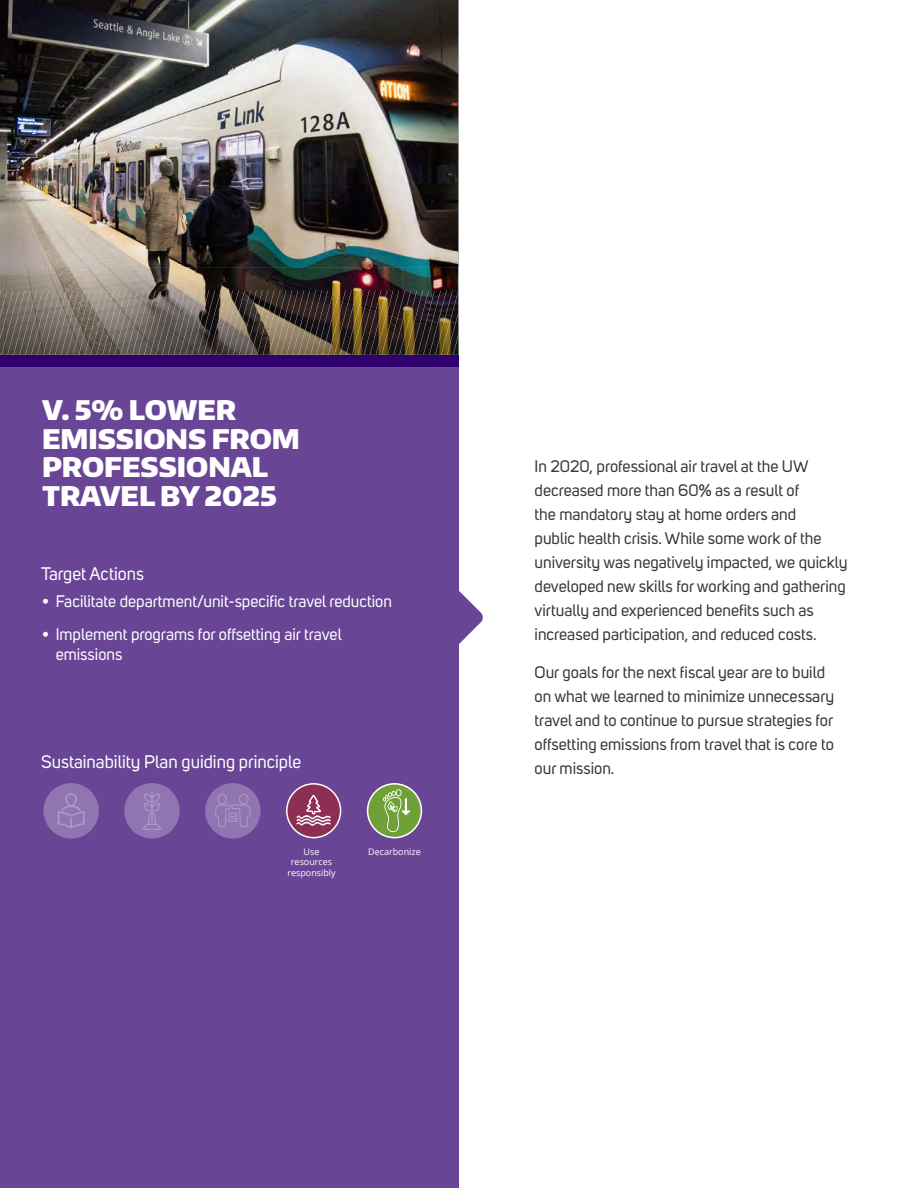
<style>
.page{position:relative;width:918px;height:1188px;background:#fff}
.page>*{position:absolute;margin:0;border:0;box-sizing:border-box;transform-origin:0 0}
.t1{font:900 27px/28.5px "Encode Sans Normal";color:#fff}
.t2{font:18px "Uni Sans";color:#fff}
.t3{font:16.5px/24px "Uni Sans";color:#393536}
.t4{font:16.5px/19.5px "Uni Sans";color:#fff}
.t5{font:9px/10.5px "Open Sans";color:#fff;text-align:center}
</style>
<div class="page">
<img style="left:0;top:0;width:458px;height:267px">
<img style="left:0;top:267px;width:458px;height:88px">
<img style="left:0;top:291px;width:2px;height:48px">
<img style="left:13px;top:291px;width:445px;height:64px">
<img style="left:447px;top:313px;width:11px;height:42px">
<img style="left:453px;top:335px;width:5px;height:20px">
<svg style="left:458px;top:267px;width:1px;height:88px"></svg>
<div style="left:0;top:361px;width:459px;height:827px;background:#694596"></div>
<div style="left:0;top:355px;width:459px;height:12px;background:#31006f"></div>
<svg style="left:459px;top:591px;width:24px;height:53px"></svg>
<div style="left:44px;top:784px;width:54px;height:54px;background:#9075b1;border-radius:50%"></div>
<div style="left:43px;top:783px;width:56px;height:56px;border:2px solid #9075b1;border-radius:50%"></div>
<svg style="left:58px;top:793px;width:27px;height:36px"></svg>
<div style="left:125px;top:784px;width:54px;height:54px;background:#9075b1;border-radius:50%"></div>
<div style="left:124px;top:783px;width:56px;height:56px;border:2px solid #9075b1;border-radius:50%"></div>
<svg style="left:142px;top:792px;width:20px;height:38px"></svg>
<div style="left:206px;top:784px;width:54px;height:54px;background:#9075b1;border-radius:50%"></div>
<div style="left:205px;top:783px;width:56px;height:56px;border:2px solid #9075b1;border-radius:50%"></div>
<svg style="left:215px;top:794px;width:36px;height:33px"></svg>
<div style="left:287px;top:784px;width:54px;height:54px;background:#8d2e53;border-radius:50%"></div>
<div style="left:286px;top:783px;width:55px;height:55px;border:2px solid #fff;border-radius:50%"></div>
<svg style="left:296px;top:795px;width:35px;height:31px"></svg>
<div style="left:368px;top:784px;width:53px;height:54px;background:#70a138;border-radius:50%"></div>
<div style="left:367px;top:783px;width:55px;height:55px;border:2px solid #fff;border-radius:50%"></div>
<svg style="left:383px;top:789px;width:27px;height:43px"></svg>
<h1 class="t1" style="left:42px;top:395px;width:260px">V. 5% LOWER<br>EMISSIONS FROM<br>PROFESSIONAL<br>TRAVEL BY 2025</h1>
<p class="t2" style="left:41px;top:563px;width:105px">Target Actions</p>
<p class="t4" style="left:42px;top:592px;width:351px">• Facilitate department/unit-specific travel reduction</p>
<p class="t4" style="left:56px;top:625px;width:287px;text-indent:-13px">• Implement programs for offsetting air travel emissions</p>
<p class="t2" style="left:41px;top:751px;width:262px">Sustainability Plan guiding principle</p>
<p class="t5" style="left:287px;top:846px;width:50px">Use resources responsibly</p>
<p class="t5" style="left:368px;top:846px;width:54px">Decarbonize</p>
<p class="t3" style="left:535px;top:455px;width:315px">In 2020, professional air travel at the UW decreased more than 60% as a result of<br>the mandatory stay at home orders and<br>public health crisis. While some work of the university was negatively impacted, we quickly developed new skills for working and gathering virtually and experienced benefits such as increased participation, and reduced costs.</p>
<p class="t3" style="left:535px;top:660px;width:301px">Our goals for the next fiscal year are to build on what we learned to minimize unnecessary travel and to continue to pursue strategies for offsetting emissions from travel that is core to our mission.</p>
</div>
